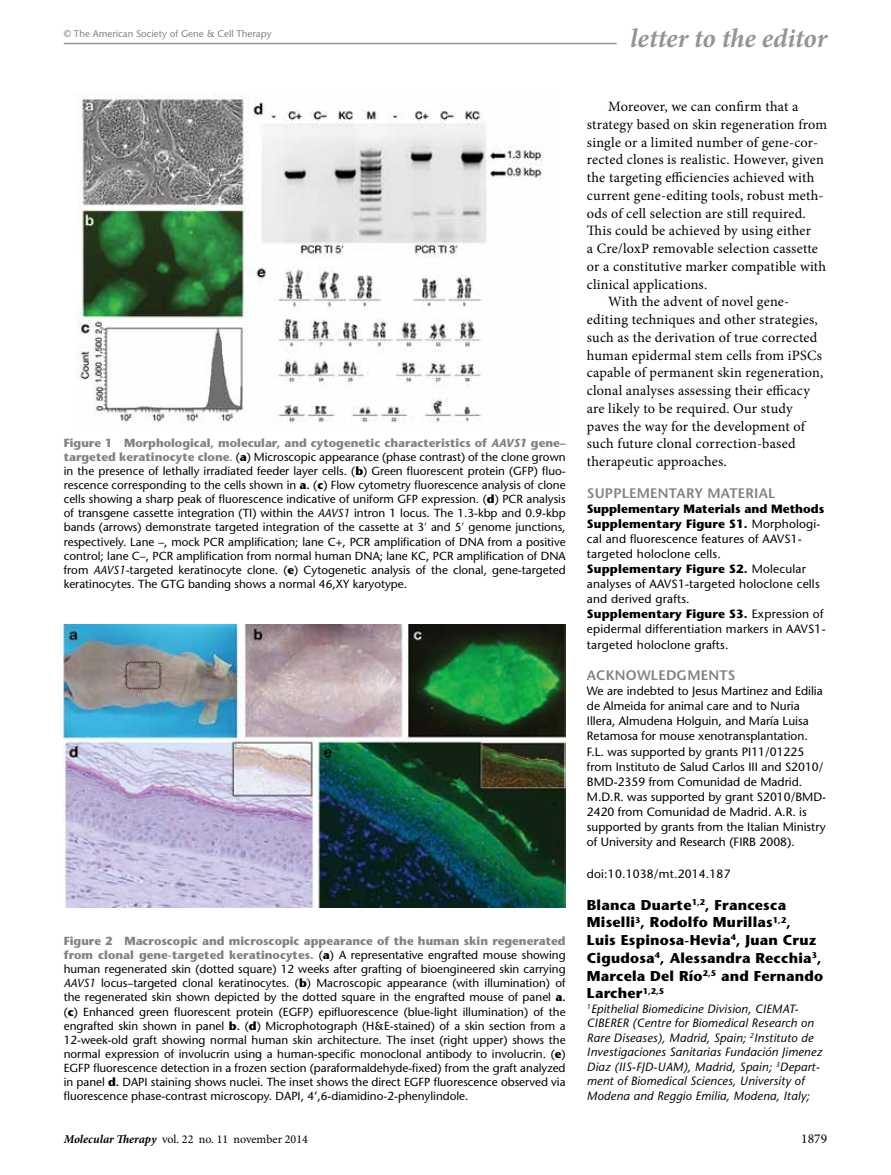
<style>
.page{position:relative;width:891px;height:1175px;background:#fff}
.page>*{position:absolute;margin:0;border:0;box-sizing:border-box;transform-origin:0 0}
.t1{font:italic 700 27px "Minion Pro";letter-spacing:-.005em;color:#939598}
.t2{font:14.25px "Minion Pro";letter-spacing:.015em;color:#000}
.t3{font:700 14.25px/17.7px "Stone Sans Std";letter-spacing:.015em;color:#000}
.t4{font:600 13.8px "Stone Sans Std";letter-spacing:.015em;color:#808285}
.t5{font:13.5px "Minion Pro";color:#000}
.t6{font:500 12px/15.1px "Stone Sans Std";color:#000}
.t7{font:italic 500 12px/14.5px "Stone Sans Std";letter-spacing:.015em;color:#000}
.t8{font:12px "Minion Pro";color:#000}
.t9{font:500 11.7px/14.1px "Stone Sans Std";color:#000;text-align:justify}
.t10{font:500 9.75px "Stone Sans Std";color:#808285}
.s1{font-weight:700;color:#808285}
.s2{font-weight:700;font-style:italic;color:#808285}
.s3{font-weight:600;color:#808285}
.s4{font-weight:700}
.s5{font-weight:600}
.s6{font-style:italic}
.s7{font-weight:700;font-style:italic}
</style>
<div class="page">
<hr style="left:64px;top:43px;width:553px;height:1px;background:#939598">
<img style="left:76px;top:94px;width:467px;height:329px">
<img style="left:64px;top:624px;width:502px;height:283px">
<p class="t10" style="left:64px;top:28px;width:209px">© The American Society of Gene &amp; Cell Therapy</p>
<h1 class="t1" style="left:630px;top:19px;width:199px">letter to the editor</h1>
<p class="t9" style="left:64px;top:436px;width:503px"><span class="s1">Figure 1 Morphological, molecular, and cytogenetic characteristics of</span> <span class="s2">AAVS1</span> <span class="s1">gene– targeted keratinocyte clone</span><span class="s3">.</span> (<span class="s4">a</span>) Microscopic appearance (phase contrast) of the clone grown in the presence of lethally irradiated feeder layer cells. (<span class="s4">b</span>) Green fluorescent protein (GFP) fluo&shy;rescence corresponding to the cells shown in <span class="s4">a</span><span class="s5">.</span> (<span class="s4">c</span>) Flow cytometry fluorescence analysis of clone cells showing a sharp peak of fluorescence indicative of uniform GFP expression. (<span class="s4">d</span>) PCR analysis of transgene cassette integration (TI) within the <span class="s6">AAVS1</span> intron 1 locus. The 1.3-kbp and 0.9-kbp bands (arrows) demonstrate targeted integration of the cassette at 3 and 5 genome junctions, respectively. Lane –, mock PCR amplification; lane C+, PCR amplification of DNA from a positive control; lane C–, PCR amplification from normal human DNA; lane KC, PCR amplification of DNA from <span class="s6">AAVS1</span>-targeted keratinocyte clone. (<span class="s4">e</span>) Cytogenetic analysis of the clonal, gene-targeted keratinocytes. The GTG banding shows a normal 46,XY karyotype.</p>
<p class="t9" style="left:64px;top:934px;width:503px"><span class="s1">Figure 2 Macroscopic and microscopic appearance of the human skin regenerated from clonal gene-targeted keratinocytes.</span> (<span class="s4">a</span>) A representative engrafted mouse showing human regenerated skin (dotted square) 12 weeks after grafting of bioengineered skin carrying <span class="s6">AAVS1</span> locus–targeted clonal keratinocytes. (<span class="s4">b</span>) Macroscopic appearance (with illumination) of the regenerated skin shown depicted by the dotted square in the engrafted mouse of panel <span class="s4">a</span><span class="s5">. </span>(<span class="s4">c</span>) Enhanced green fluorescent protein (EGFP) epifluorescence (blue-light illumination) of the engrafted skin shown in panel <span class="s4">b</span><span class="s5">.</span> (<span class="s4">d</span>) Microphotograph (H&amp;E-stained) of a skin section from a 12-week-old graft showing normal human skin architecture. The inset (right upper) shows the normal expression of involucrin using a human-specific monoclonal antibody to involucrin. (<span class="s4">e</span>)<br>EGFP fluorescence detection in a frozen section (paraformaldehyde-fixed) from the graft analyzed in panel <span class="s4">d</span><span class="s5">.</span> DAPI staining shows nuclei. The inset shows the direct EGFP fluorescence observed via fluorescence phase-contrast microscopy. DAPI, 4’,6-diamidino-2-phenylindole.</p>
<p class="t2" style="left:608px;top:97px;width:192px">Moreover, we can confirm that a</p>
<p class="t2" style="left:587px;top:115px;width:242px">strategy based on skin regeneration from</p>
<p class="t2" style="left:587px;top:133px;width:233px">single or a limited number of gene-cor-</p>
<p class="t2" style="left:587px;top:150px;width:238px">rected clones is realistic. However, given</p>
<p class="t2" style="left:587px;top:168px;width:229px">the targeting efficiencies achieved with</p>
<p class="t2" style="left:587px;top:186px;width:238px">current gene-editing tools, robust meth-</p>
<p class="t2" style="left:587px;top:204px;width:220px">ods of cell selection are still required.</p>
<p class="t2" style="left:587px;top:221px;width:226px">This could be achieved by using either</p>
<p class="t2" style="left:587px;top:239px;width:233px">a Cre/loxP removable selection cassette</p>
<p class="t2" style="left:587px;top:257px;width:241px">or a constitutive marker compatible with</p>
<p class="t2" style="left:587px;top:275px;width:122px">clinical applications.</p>
<p class="t2" style="left:608px;top:292px;width:183px">With the advent of novel gene-</p>
<p class="t2" style="left:587px;top:310px;width:232px">editing techniques and other strategies,</p>
<p class="t2" style="left:587px;top:328px;width:232px">such as the derivation of true corrected</p>
<p class="t2" style="left:587px;top:345px;width:237px">human epidermal stem cells from iPSCs</p>
<p class="t2" style="left:587px;top:363px;width:238px">capable of permanent skin regeneration,</p>
<p class="t2" style="left:587px;top:381px;width:225px">clonal analyses assessing their efficacy</p>
<p class="t2" style="left:587px;top:399px;width:207px">are likely to be required. Our study</p>
<p class="t2" style="left:587px;top:416px;width:220px">paves the way for the development of</p>
<p class="t2" style="left:587px;top:434px;width:210px">such future clonal correction-based</p>
<p class="t2" style="left:587px;top:452px;width:141px">therapeutic approaches.</p>
<p class="t4" style="left:587px;top:484px;width:190px">SUPPLEMENTARY MATERIAL</p>
<p class="t6" style="left:587px;top:501px;width:240px"><span class="s4">Supplementary Materials and Methods Supplementary Figure S1.</span> Morphologi&shy;cal and fluorescence features of AAVS1- targeted holoclone cells.<br><span class="s4">Supplementary Figure S2.</span> Molecular analyses of AAVS1-targeted holoclone cells and derived grafts.<br><span class="s4">Supplementary Figure S3.</span> Expression of epidermal differentiation markers in AAVS1- targeted holoclone grafts.</p>
<p class="t4" style="left:587px;top:667px;width:150px">ACKNOWLEDGMENTS</p>
<p class="t6" style="left:587px;top:683px;width:241px">We are indebted to Jesus Martinez and Edilia de Almeida for animal care and to Nuria Illera, Almudena Holguin, and María Luisa Retamosa for mouse xenotransplantation.<br>F.L. was supported by grants PI11/01225 from Instituto de Salud Carlos III and S2010/ BMD-2359 from Comunidad de Madrid.<br>M.D.R. was supported by grant S2010/BMD-2420 from Comunidad de Madrid. A.R. is supported by grants from the Italian Ministry of University and Research (FIRB 2008).</p>
<p class="t6" style="left:587px;top:866px;width:145px">doi:10.1038/mt.2014.187</p>
<p class="t3" style="left:587px;top:895px;width:238px">Blanca Duarte<sup>1,2</sup>, Francesca<br>Miselli<sup>3</sup>, Rodolfo Murillas<sup>1,2</sup>,<br>Luis Espinosa-Hevia<sup>4</sup>, Juan Cruz<br>Cigudosa<sup>4</sup>, Alessandra Recchia<sup>3</sup>,<br>Marcela Del Río<sup>2,5</sup> and Fernando<br>Larcher<sup>1,2,5</sup></p>
<p class="t7" style="left:587px;top:1001px;width:237px"><sup>1</sup>Epithelial Biomedicine Division, CIEMAT-CIBERER (Centre for Biomedical Research on Rare Diseases), Madrid, Spain; <sup>2</sup>Instituto de Investigaciones Sanitarias Fundación Jimenez Diaz (IIS-FJD-UAM), Madrid, Spain; <sup>3</sup>Depart&shy;ment of Biomedical Sciences, University of Modena and Reggio Emilia, Modena, Italy;</p>
<p class="t8" style="left:64px;top:1131px;width:246px"><span class="s7">Molecular Therapy</span> vol. 22 no. 11 november 2014</p>
<p class="t5" style="left:801px;top:1129px;width:27px">1879</p>
</div>
